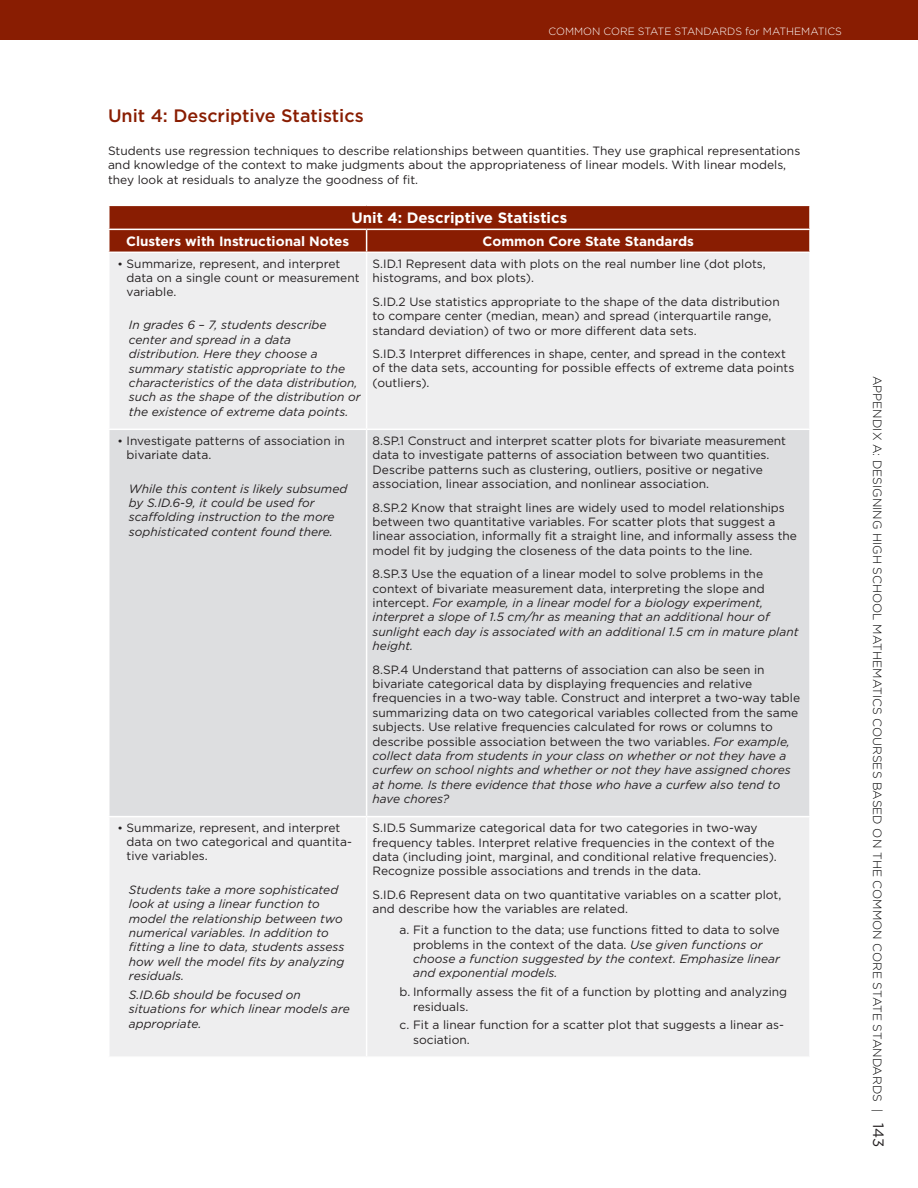
<style>
.page{position:relative;width:918px;height:1188px;background:#fff}
.page>*{position:absolute;margin:0;border:0;box-sizing:border-box;transform-origin:0 0}
.t1{font:500 18px "Gotham";color:#891d02}
.t2{font:700 15px "Gotham";color:#fff}
.t3{font:700 13.5px "Gotham";color:#fff}
.t4{font:12px/14.4px "Gotham";color:#231f20}
.t5{font:italic 12px/14.4px "Gotham";color:#231f20}
.t6{font:300 12px "Gotham";color:#000}
.t7{font:300 10.5px "Gotham";color:#fff}
.s1{font-style:normal}
.s2{font-style:italic}
.s3{font-weight:400;font-size:15px;color:#231f20}
</style>
<div class="page">
<div style="left:0;top:0;width:918px;height:40px;background:#891d02"></div>
<div style="left:110px;top:253px;width:699px;height:803px;background:#eeeeef"></div>
<div style="left:110px;top:430px;width:699px;height:386px;background:#dddee0"></div>
<svg style="left:109px;top:205px;width:701px;height:47px;background:#902b12"></svg>
<hr style="left:809px;top:230px;width:2px;height:22px;background:#fff">
<hr style="left:366px;top:253px;width:1px;height:176px;background:#fff">
<hr style="left:108px;top:429px;width:259px;height:1px;background:#fff">
<hr style="left:367px;top:429px;width:444px;height:1px;background:#fff">
<hr style="left:366px;top:430px;width:1px;height:386px;background:#fff">
<hr style="left:108px;top:816px;width:259px;height:1px;background:#fff">
<hr style="left:367px;top:816px;width:444px;height:1px;background:#fff">
<hr style="left:366px;top:817px;width:1px;height:239px;background:#fff">
<p class="t7" style="left:549px;top:25px;width:223px">COMMON CORE STATE STANDARDS FOR MAT</p>
<p class="t7" style="left:786px;top:25px;width:17px">HEMAT</p>
<p class="t7" style="left:825px;top:25px;width:19px">ICS</p>
<h1 class="t1" style="left:108px;top:104px;width:257px">Unit 4: Descriptive Statistics</h1>
<p class="t4" style="left:108px;top:143px;width:694px">Students use regression techniques to describe relationships between quantities. They use graphical representations and knowledge of the context to make judgments about the appropriateness of linear models. With linear models, they look at residuals to analyze the goodness of fit.</p>
<p class="t2" style="left:352px;top:209px;width:217px">Unit 4: Descriptive Statistics</p>
<p class="t3" style="left:126px;top:233px;width:225px">Clusters with Instructional Notes</p>
<p class="t3" style="left:483px;top:233px;width:213px">Common Core State Standards</p>
<p class="t4" style="left:127px;top:257px;width:235px;line-height:13.8px;text-indent:-9px">• Summarize, represent, and interpret data on a single count or measurement variable.</p>
<p class="t5" style="left:129px;top:318px;width:233px">In grades 6 – 7, students describe center and spread in a data distribution. Here they choose a summary statistic appropriate to the characteristics of the data distribution, such as the shape of the distribution or the existence of extreme data points.</p>
<p class="t4" style="left:373px;top:256px;width:395px">S.ID.1 Represent data with plots on the real number line (dot plots, histograms, and box plots).</p>
<p class="t4" style="left:373px;top:294px;width:409px">S.ID.2 Use statistics appropriate to the shape of the data distribution to compare center (median, mean) and spread (interquartile range, standard deviation) of two or more different data sets.</p>
<p class="t4" style="left:373px;top:346px;width:423px">S.ID.3 Interpret differences in shape, center, and spread in the context of the data sets, accounting for possible effects of extreme data points (outliers).</p>
<p class="t4" style="left:127px;top:434px;width:220px;line-height:13.8px;text-indent:-9px">• Investigate patterns of association in bivariate data.</p>
<p class="t5" style="left:129px;top:481px;width:220px">While this content is likely subsumed by S.ID.6-9, it could be used for scaffolding instruction to the more sophisticated content found there.</p>
<p class="t4" style="left:127px;top:821px;width:227px;line-height:13.8px;text-indent:-9px">• Summarize, represent, and interpret data on two categorical and quantita&shy;tive variables.</p>
<p class="t5" style="left:129px;top:882px;width:217px">Students take a more sophisticated look at using a linear function to model the relationship between two numerical variables. In addition to fitting a line to data, students assess how well the model fits by analyzing residuals.</p>
<p class="t5" style="left:129px;top:987px;width:223px">S.ID.6b should be focused on situations for which linear models are appropriate.</p>
<p class="t4" style="left:373px;top:433px;width:415px">8.SP.1 Construct and interpret scatter plots for bivariate measurement data to investigate patterns of association between two quantities.<br>Describe patterns such as clustering, outliers, positive or negative association, linear association, and nonlinear association.</p>
<p class="t4" style="left:373px;top:500px;width:426px">8.SP.2 Know that straight lines are widely used to model relationships between two quantitative variables. For scatter plots that suggest a linear association, informally fit a straight line, and informally assess the model fit by judging the closeness of the data points to the line.</p>
<p class="t5" style="left:373px;top:566px;width:427px"><span class="s1">8.SP.3 Use the equation of a linear model to solve problems in the context of bivariate measurement data, interpreting the slope and intercept.</span> For example, in a linear model for a biology experiment, interpret a slope of 1.5 cm/hr as meaning that an additional hour of sunlight each day is associated with an additional 1.5 cm in mature plant height.</p>
<p class="t4" style="left:373px;top:662px;width:429px">8.SP.4 Understand that patterns of association can also be seen in bivariate categorical data by displaying frequencies and relative frequencies in a two-way table. Construct and interpret a two-way table summarizing data on two categorical variables collected from the same subjects. Use relative frequencies calculated for rows or columns to describe possible association between the two variables. <span class="s2">For example, collect data from students in your class on whether or not they have a curfew on school nights and whether or not they have assigned chores at home. Is there evidence that those who have a curfew also tend to have chores?</span></p>
<p class="t4" style="left:373px;top:821px;width:406px">S.ID.5 Summarize categorical data for two categories in two-way frequency tables. Interpret relative frequencies in the context of the data (including joint, marginal, and conditional relative frequencies).<br>Recognize possible associations and trends in the data.</p>
<p class="t4" style="left:373px;top:887px;width:410px">S.ID.6 Represent data on two quantitative variables on a scatter plot, and describe how the variables are related.</p>
<p class="t5" style="left:413px;top:923px;width:368px;text-indent:-14px"><span class="s1">a. Fit a function to the data; use functions fitted to data to solve problems in the context of the data.</span> Use given functions or choose a function suggested by the context. Emphasize linear and exponential models.</p>
<p class="t4" style="left:413px;top:984px;width:376px;text-indent:-14px">b. Informally assess the fit of a function by plotting and analyzing residuals.</p>
<p class="t4" style="left:413px;top:1018px;width:373px;text-indent:-14px">c. Fit a linear function for a scatter plot that suggests a linear as&shy;sociation.</p>
<p class="t6" style="left:885px;top:376px;width:773px;rotate:90deg">APPENDIX A: DESIGNI NG HIGH SCHOOL MATH EMATICS COURSES BASED ON TH E COMMON CORE STATE STANDARDS | <span class="s3">143</span></p>
</div>
